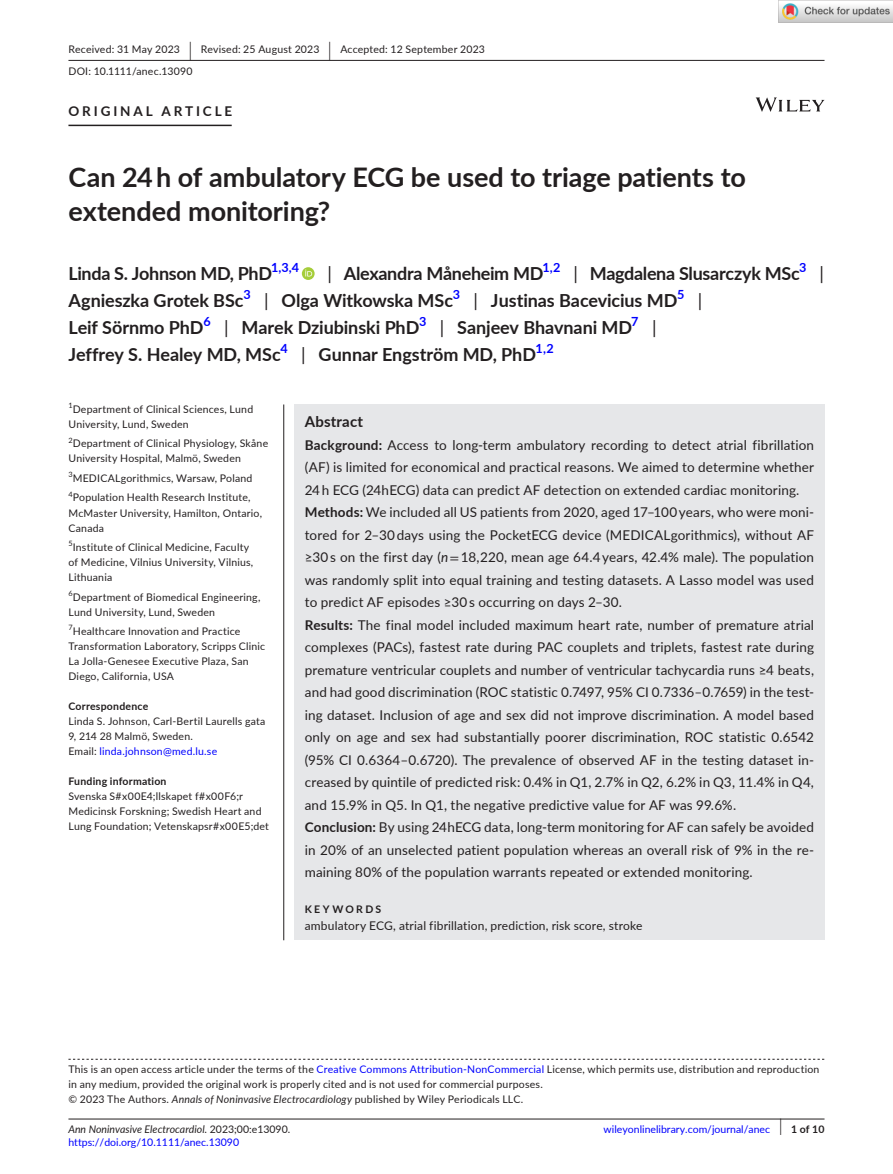
<style>
.page{position:relative;width:893px;height:1174px;background:#fff}
.page>*{position:absolute;margin:0;border:0;box-sizing:border-box;transform-origin:0 0}
.t1{font:700 27px/34.5px "Lato";letter-spacing:-.005em;color:#231f20}
.t2{font:700 18px "Lato";letter-spacing:-.005em;color:#231f20}
.t3{font:18px "Lato";color:#231f20}
.t4{font:700 15px "Lato";letter-spacing:.015em;color:#231f20}
.t5{font:13.5px/22.5px "Lato";letter-spacing:.01em;color:#231f20}
.t6{font:700 13.5px "Lato";letter-spacing:.215em;color:#231f20}
.t7{font:700 12.6px "Lato";color:#00f}
.t8{font:12px "Lato";letter-spacing:.015em;color:#231f20}
.t9{font:10.5px/15px "Lato";letter-spacing:.02em;color:#231f20}
.t10{font:10.5px "Lato";color:#00f}
.t11{font:italic 10.5px "Lato";color:#231f20}
.t12{font:700 10.5px "Lato";letter-spacing:.02em;color:#231f20}
.t13{font:700 10.5px "Lato";letter-spacing:.22em;color:#231f20}
.s1{font-size:19.65px}
.s2{font-weight:400}
.s3{color:#00f}
.s4{font-weight:700}
.s5{font-style:italic}
.s6{font-family:"STIX"}
.s7{font-style:normal}
.s8{font-weight:400;font-size:17.4px}
</style>
<div class="page">
<hr style="left:68px;top:1118px;width:756px;height:1px;background:#231f20">
<svg style="left:756px;top:97px;width:68px;height:15px"></svg>
<hr style="left:68px;top:60px;width:756px;height:1px;background:#231f20">
<hr style="left:68px;top:125px;width:164px;height:1px;background:#231f20">
<svg style="left:302px;top:267px;width:13px;height:13px"></svg>
<svg style="left:305px;top:269px;width:7px;height:7px"></svg>
<svg style="left:68px;top:1058px;width:756px;height:1px"></svg>
<div style="left:294px;top:404px;width:530px;height:536px;background:#e6e7e9"></div>
<hr style="left:283px;top:404px;width:1px;height:536px;background:#231f20">
<img style="left:779px;top:0;width:114px;height:23px">
<p class="t9" style="left:68px;top:38px;width:418px;line-height:21.8px">Received: 31 May 2023 <span class="s1">|</span> Revised: 25 August 2023 <span class="s1">|</span> Accepted: 12 September 2023<br>DOI: 10.1111/anec.13090</p>
<p class="t6" style="left:68px;top:101px;width:165px">ORIGINAL ARTICLE</p>
<h1 class="t1" style="left:68px;top:159px;width:679px">Can 24 h of ambulatory ECG be used to triage patients to extended monitoring?</h1>
<h2 class="t2" style="left:68px;top:260px;width:205px">Linda S. Johnson MD, PhD</h2>
<p class="t7" style="left:271px;top:258px;width:29px">1,3,4</p>
<h2 class="t2" style="left:327px;top:260px;width:217px"><span class="s2">|</span> Alexandra Måneheim MD</h2>
<p class="t7" style="left:543px;top:258px;width:19px">1,2</p>
<h2 class="t2" style="left:573px;top:260px;width:228px"><span class="s2">|</span> Magdalena Slusarczyk MSc</h2>
<p class="t7" style="left:799px;top:258px;width:9px">3</p>
<h2 class="t3" style="left:819px;top:260px;width:6px">|</h2>
<h2 class="t2" style="left:68px;top:287px;width:177px">Agnieszka Grotek BSc</h2>
<p class="t7" style="left:243px;top:285px;width:9px">3</p>
<h2 class="t2" style="left:264px;top:287px;width:190px"><span class="s2">|</span> Olga Witkowska MSc</h2>
<p class="t7" style="left:453px;top:285px;width:9px">3</p>
<h2 class="t2" style="left:474px;top:287px;width:205px"><span class="s2">|</span> Justinas Bacevicius MD</h2>
<p class="t7" style="left:677px;top:285px;width:9px">5</p>
<h2 class="t3" style="left:698px;top:287px;width:6px">|</h2>
<h2 class="t2" style="left:68px;top:314px;width:137px">Leif Sörnmo PhD</h2>
<p class="t7" style="left:203px;top:312px;width:9px">6</p>
<h2 class="t2" style="left:224px;top:314px;width:197px"><span class="s2">|</span> Marek Dziubinski PhD</h2>
<p class="t7" style="left:419px;top:312px;width:9px">3</p>
<h2 class="t2" style="left:440px;top:314px;width:194px"><span class="s2">|</span> Sanjeev Bhavnani MD</h2>
<p class="t7" style="left:631px;top:312px;width:9px">7</p>
<h2 class="t3" style="left:652px;top:314px;width:6px">|</h2>
<h2 class="t2" style="left:68px;top:341px;width:214px">Jeffrey S. Healey MD, MSc</h2>
<p class="t7" style="left:280px;top:339px;width:9px">4</p>
<h2 class="t2" style="left:301px;top:341px;width:236px"><span class="s2">|</span> Gunnar Engström MD, PhD</h2>
<p class="t7" style="left:535px;top:339px;width:20px">1,2</p>
<p class="t9" style="left:68px;top:401px;width:186px"><sup>1</sup>Department of Clinical Sciences, Lund<br>University, Lund, Sweden</p>
<p class="t9" style="left:68px;top:436px;width:201px"><sup>2</sup>Department of Clinical Physiology, Skåne<br>University Hospital, Malmö, Sweden</p>
<p class="t9" style="left:68px;top:468px;width:186px;line-height:19.5px"><sup>3</sup>MEDICALgorithmics, Warsaw, Poland<br><sup>4</sup>Population Health Research Institute,</p>
<p class="t9" style="left:68px;top:505px;width:195px">McMaster University, Hamilton, Ontario,<br>Canada</p>
<p class="t9" style="left:68px;top:539px;width:186px"><sup>5</sup>Institute of Clinical Medicine, Faculty of Medicine, Vilnius University, Vilnius,<br>Lithuania</p>
<p class="t9" style="left:68px;top:589px;width:193px"><sup>6</sup>Department of Biomedical Engineering,<br>Lund University, Lund, Sweden</p>
<p class="t9" style="left:68px;top:623px;width:198px"><sup>7</sup>Healthcare Innovation and Practice Transformation Laboratory, Scripps Clinic La Jolla-Genesee Executive Plaza, San Diego, California, USA</p>
<p class="t12" style="left:68px;top:698px;width:81px">Correspondence</p>
<p class="t9" style="left:68px;top:713px;width:199px">Linda S. Johnson, Carl-Bertil Laurells gata<br>9, 214 28 Malmö, Sweden.<br>Email: <span class="s3">linda.johnson@med.lu.se</span></p>
<p class="t12" style="left:68px;top:773px;width:100px">Funding information</p>
<p class="t9" style="left:68px;top:788px;width:202px">Svenska S#x00E4;llskapet f#x00F6;r<br>Medicinsk Forskning; Swedish Heart and<br>Lung Foundation; Vetenskapsr#x00E5;det</p>
<p class="t4" style="left:305px;top:410px;width:60px">Abstract</p>
<p class="t5" style="left:305px;top:433px;width:511px"><span class="s4">Background:</span> Access to long-term ambulatory recording to detect atrial fibrillation (AF) is limited for economical and practical reasons. We aimed to determine whether 24 h ECG (24hECG) data can predict AF detection on extended cardiac monitoring.<br><span class="s4">Methods:</span> We included all US patients from 2020, aged 17–100 years, who were moni&shy;tored for 2–30 days using the PocketECG device (MEDICALgorithmics), without AF ≥30 s on the first day (<span class="s5">n</span><span class="s6">=</span> 18,220, mean age 64.4 years, 42.4% male). The population was randomly split into equal training and testing datasets. A Lasso model was used to predict AF episodes ≥30 s occurring on days 2–30.<br><span class="s4">Results:</span> The final model included maximum heart rate, number of premature atrial complexes (PACs), fastest rate during PAC couplets and triplets, fastest rate during premature ventricular couplets and number of ventricular tachycardia runs ≥4 beats, and had good discrimination (ROC statistic 0.7497, 95% CI 0.7336–0.7659) in the test&shy;ing dataset. Inclusion of age and sex did not improve discrimination. A model based only on age and sex had substantially poorer discrimination, ROC statistic 0.6542 (95% CI 0.6364–0.6720). The prevalence of observed AF in the testing dataset in&shy;creased by quintile of predicted risk: 0.4% in Q1, 2.7% in Q2, 6.2% in Q3, 11.4% in Q4, and 15.9% in Q5. In Q1, the negative predictive value for AF was 99.6%.<br><span class="s4">Conclusion:</span> By using 24hECG data, long-term monitoring for AF can safely be avoided in 20% of an unselected patient population whereas an overall risk of 9% in the re&shy;maining 80% of the population warrants repeated or extended monitoring.</p>
<p class="t13" style="left:305px;top:901px;width:78px">KEYWORDS</p>
<p class="t8" style="left:305px;top:916px;width:339px">ambulatory ECG, atrial fibrillation, prediction, risk score, stroke</p>
<p class="t9" style="left:68px;top:1061px;width:752px">This is an open access article under the terms of the <span class="s3">Creative Commons Attribution-NonCommercial</span> License, which permits use, distribution and reproduction in any medium, provided the original work is properly cited and is not used for commercial purposes.<br>© 2023 The Authors. <span class="s5">Annals of Noninvasive Electrocardiology</span> published by Wiley Periodicals LLC.</p>
<p class="t11" style="left:68px;top:1121px;width:223px">Ann Noninvasive Electrocardiol. <span class="s7">2023;00:e13090.</span></p>
<p class="t12" style="left:779px;top:1121px;width:46px"><span class="s8">|</span> 1 of 10</p>
<p class="t10" style="left:68px;top:1135px;width:172px">https://doi.org/10.1111/anec.13090</p>
<p class="t10" style="left:604px;top:1121px;width:168px">wileyonlinelibrary.com/journal/anec</p>
</div>
